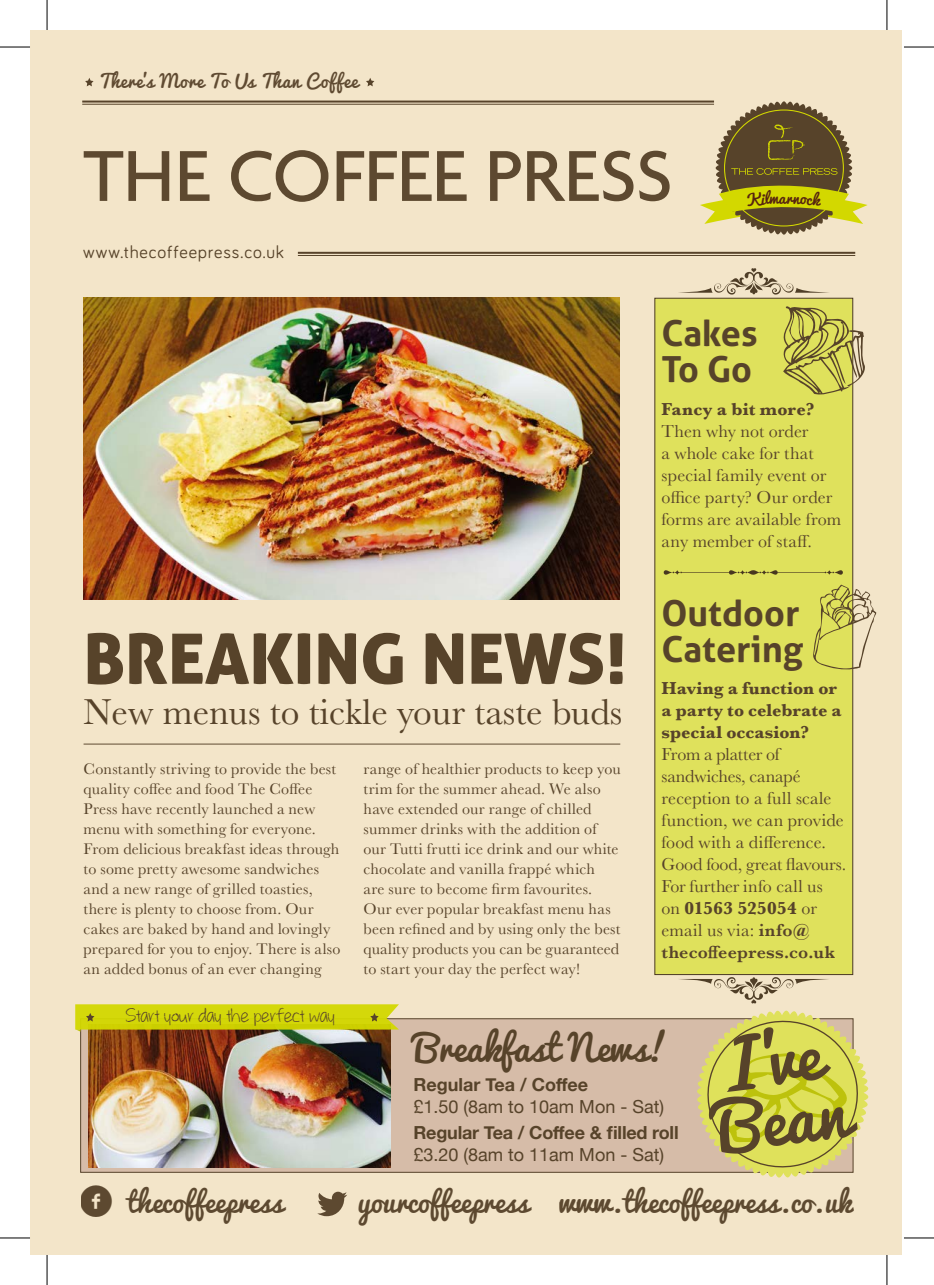
<style>
.page{position:relative;width:934px;height:1285px;background:#fff}
.page>*{position:absolute;margin:0;border:0;box-sizing:border-box;transform-origin:0 0}
.t1{font:500 78px "Agenda";letter-spacing:-.005em;color:#57432a}
.t2{font:69.6px "Aller Display";color:#57432a}
.t3{font:37.4px "Baskerville";color:#57432a}
.t4{font:700 36px/36px "Aller";color:#57432a}
.t5{font:36px "Pacifico";color:#57432a}
.t6{font:28px "Pacifico";color:#57432a}
.t7{font:24px "whateverittakes";color:#57432a}
.t8{font:18px/22px "Baskerville";letter-spacing:.005em;color:#57432a}
.t9{font:700 18px/22px "Baskerville";letter-spacing:.005em;color:#57432a}
.t10{font:18px "Helvetica Neue";color:#57432a}
.t11{font:700 18px "Helvetica Neue";letter-spacing:-.01em;color:#57432a}
.t12{font:18px "Pacifico";letter-spacing:.03em;color:#604b32}
.t13{font:18px "Bariol";letter-spacing:.045em;color:#57432a}
.t14{font:16px/20px "Baskerville";letter-spacing:.015em;color:#57432a}
.t15{font:14.8px "Pacifico";color:#57250f}
.s1{font-weight:700}
.s2{font-weight:600}
.s3{font-family:"Socialico";font-size:45px}
.s4{font-family:"Socialico";font-size:51.2px}
</style>
<div class="page">
<div style="left:30px;top:30px;width:871px;height:1225px;background:#f3e5c9"></div>
<img style="left:83px;top:298px;width:536px;height:302px">
<div style="left:80px;top:1018px;width:773px;height:154px;background:#d6bca8;border:1px solid #57432a"></div>
<div style="left:654px;top:298px;width:198px;height:677px;background:#dfe15b"></div>
<img style="left:88px;top:1031px;width:303px;height:136px">
<svg style="left:783px;top:305px;width:82px;height:91px"></svg>
<svg style="left:85px;top:78px;width:8px;height:8px"></svg>
<svg style="left:366px;top:78px;width:8px;height:8px"></svg>
<hr style="left:82px;top:101px;width:631px;height:2px;background:#57432a">
<hr style="left:82px;top:104px;width:631px;height:1px;background:#57432a">
<hr style="left:298px;top:252px;width:556px;height:2px;background:#57432a">
<hr style="left:298px;top:255px;width:556px;height:1px;background:#57432a">
<svg style="left:813px;top:584px;width:62px;height:86px"></svg>
<svg style="left:696px;top:1010px;width:172px;height:167px"></svg>
<svg style="left:663px;top:570px;width:9px;height:5px"></svg>
<svg style="left:672px;top:570px;width:9px;height:4px"></svg>
<hr style="left:681px;top:572px;width:48px;height:1px;background:#483720">
<svg style="left:728px;top:570px;width:10px;height:5px"></svg>
<svg style="left:737px;top:570px;width:9px;height:4px"></svg>
<svg style="left:768px;top:570px;width:9px;height:5px"></svg>
<svg style="left:759px;top:570px;width:9px;height:4px"></svg>
<svg style="left:746px;top:570px;width:13px;height:5px"></svg>
<svg style="left:833px;top:570px;width:9px;height:5px"></svg>
<svg style="left:824px;top:570px;width:9px;height:4px"></svg>
<hr style="left:776px;top:572px;width:48px;height:1px;background:#483720">
<svg style="left:679px;top:977px;width:149px;height:27px"></svg>
<svg style="left:679px;top:268px;width:150px;height:27px"></svg>
<hr style="left:83px;top:743px;width:537px;height:1px;background:#57432a">
<svg style="left:75px;top:1004px;width:324px;height:27px;background:#cdce0f"></svg>
<hr style="left:0;top:47px;width:30px;height:1px;background:#000">
<hr style="left:903px;top:47px;width:30px;height:1px;background:#000">
<hr style="left:0;top:1237px;width:30px;height:1px;background:#000">
<hr style="left:903px;top:1237px;width:30px;height:1px;background:#000">
<hr style="left:47px;top:0;width:1px;height:30px;background:#000">
<hr style="left:47px;top:1255px;width:1px;height:30px;background:#000">
<hr style="left:886px;top:0;width:1px;height:30px;background:#000">
<hr style="left:886px;top:1255px;width:1px;height:30px;background:#000">
<svg style="left:699px;top:101px;width:168px;height:134px"></svg>
<p class="t12" style="left:99px;top:65px;width:260px">There’s More To Us Than Coffee</p>
<h1 class="t1" style="left:83px;top:134px;width:590px">THE COFFEE PRESS</h1>
<p class="t13" style="left:83px;top:239px;width:202px">www.thecoffeepress.co.uk</p>
<p class="t15" style="left:778px;top:185px;width:9px">a</p>
<h2 class="t2" style="left:83px;top:614px;width:544px">BREAKING NEWS!</h2>
<h3 class="t3" style="left:83px;top:687px;width:540px">New menus to tickle your taste buds</h3>
<p class="t14" style="left:83px;top:759px;width:258px">Constantly striving to provide the best quality coffee and food The Coffee Press have recently launched a new menu with something for everyone.<br>From delicious breakfast ideas through to some pretty awesome sandwiches and a new range of grilled toasties, there is plenty to choose from. Our cakes are baked by hand and lovingly prepared for you to enjoy. There is also an added bonus of an ever changing</p>
<p class="t14" style="left:363px;top:759px;width:259px">range of healthier products to keep you trim for the summer ahead. We also have extended our range of chilled summer drinks with the addition of our Tutti frutti ice drink and our white chocolate and vanilla frappé which<br>are sure to become firm favourites.<br>Our ever popular breakfast menu has been refined and by using only the best quality products you can be guaranteed to start your day the perfect way!</p>
<h3 class="t7" style="left:126px;top:1001px;width:211px">Start your day the perfect way</h3>
<h3 class="t4" style="left:661px;top:315px;width:98px">Cakes<br>To Go</h3>
<p class="t9" style="left:661px;top:398px;width:154px">Fancy a bit more?</p>
<p class="t8" style="left:661px;top:420px;width:181px">Then why not order<br>a whole cake for that special family event or office party? Our order forms are available from any member of staff.</p>
<h3 class="t4" style="left:661px;top:595px;width:143px">Outdoor<br>Catering</h3>
<p class="t9" style="left:661px;top:677px;width:182px">Having a function or a party to celebrate a special occasion?</p>
<p class="t8" style="left:661px;top:743px;width:186px">From a platter of sandwiches, canapé reception to a full scale function, we can provide food with a difference.<br>Good food, great flavours.<br>For further info call us<br>on <span class="s1">01563 525054</span> or email us via: <span class="s2">info@ thecoffeepress.co.uk</span></p>
<h3 class="t5" style="left:413px;top:1016px;width:257px">Breakfast News!</h3>
<p class="t11" style="left:413px;top:1070px;width:176px">Regular Tea / Coffee</p>
<p class="t10" style="left:413px;top:1093px;width:252px">£1.50 (8am to 10am Mon - Sat)</p>
<p class="t11" style="left:413px;top:1118px;width:267px">Regular Tea / Coffee &amp; filled roll</p>
<p class="t10" style="left:413px;top:1141px;width:252px">£3.20 (8am to 11am Mon - Sat)</p>
<h3 class="t6" style="left:79px;top:1177px;width:773px"><span class="s3">f</span> thecoffeepress <span class="s4">L</span> yourcoffeepress www.thecoffeepress.co.uk</h3>
</div>
